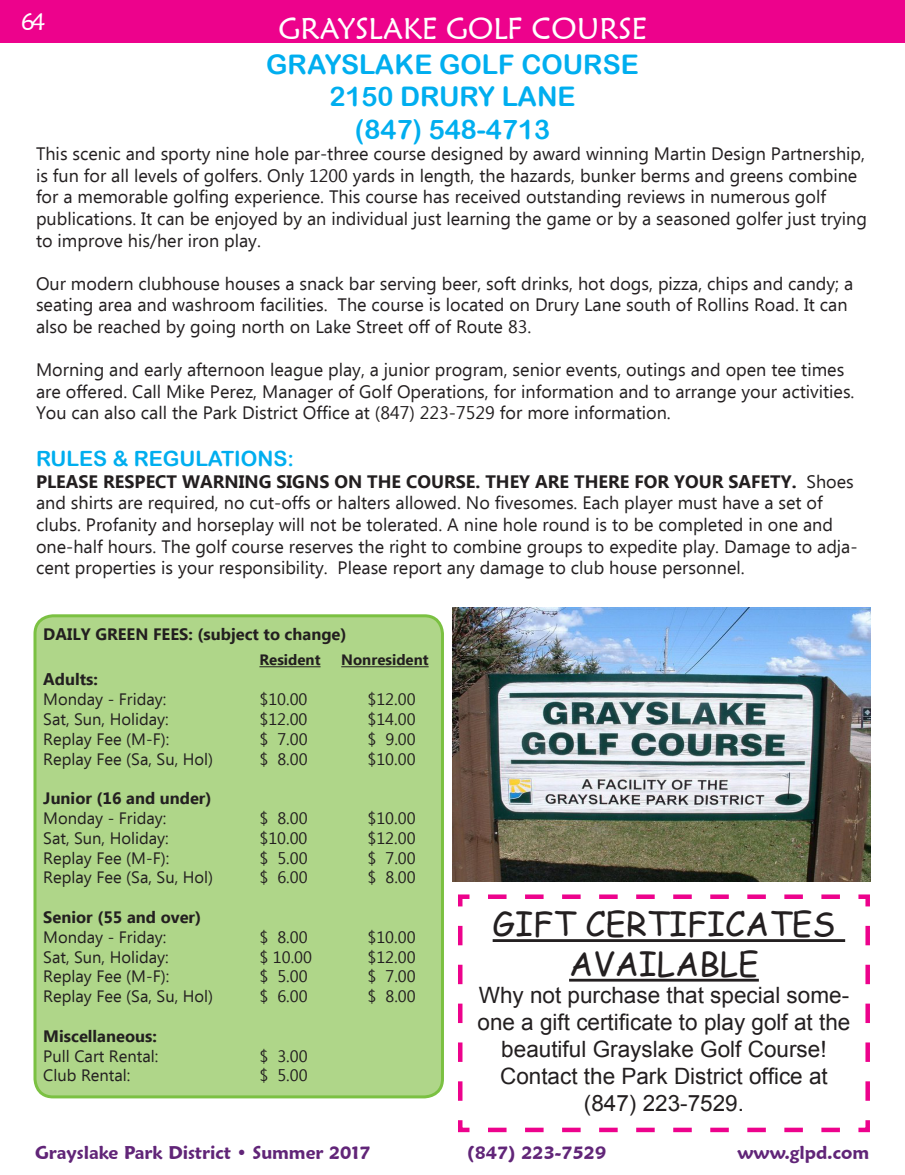
<style>
.page{position:relative;width:905px;height:1175px;background:#fff}
.page>*{position:absolute;margin:0;border:0;box-sizing:border-box;transform-origin:0 0}
.t1{font:33px/39.6px "Comic Sans MS";color:#231f20;text-align:center}
.t2{font:30px "Maiandra GD";color:#fff}
.t3{font:27px "Arial Rounded MT Bold";color:#00aeef}
.t4{font:24px "Maiandra GD";color:#fff}
.t5{font:22.5px/27px "Arial";color:#231f20;text-align:center}
.t6{font:21px "Arial Rounded MT Bold";color:#00aeef}
.t7{font:18px/21.6px "Ebrima";color:#231f20}
.t8{font:600 18px "Maiandra GD";color:#612578}
.t9{font:16.5px "Ebrima";color:#231f20}
.t10{font:700 16.5px "Ebrima";color:#231f20}
.t11{font:700 15px "Ebrima";color:#231f20}
.s1{font-weight:700}
</style>
<div class="page">
<div style="left:0;top:0;width:904px;height:43px;background:#ed028c"></div>
<div style="left:35px;top:616px;width:407px;height:480px;background:#afd689;border-radius:18px"></div>
<div style="left:33px;top:614px;width:411px;height:484px;border:3px solid #7bc142;border-radius:18px"></div>
<hr style="left:259px;top:666px;width:61px;height:1px;background:#231f20">
<hr style="left:341px;top:666px;width:87px;height:1px;background:#231f20">
<svg style="left:458px;top:894px;width:412px;height:239px"></svg>
<img style="left:453px;top:607px;width:417px;height:274px">
<hr style="left:492px;top:939px;width:353px;height:3px;background:#231f20">
<hr style="left:569px;top:978px;width:189px;height:3px;background:#231f20">
<p class="t4" style="left:21px;top:7px;width:26px">64</p>
<p class="t2" style="left:278px;top:10px;width:370px">GRAYSLAKE GOLF COURSE</p>
<p class="t3" style="left:266px;top:48px;width:374px">GRAYSLAKE GOLF COURSE</p>
<p class="t3" style="left:329px;top:81px;width:248px">2150 DRURY LANE</p>
<p class="t3" style="left:355px;top:113px;width:197px">(847) 548-4713</p>
<p class="t7" style="left:36px;top:144px;width:832px">This scenic and sporty nine hole par-three course designed by award winning Martin Design Partnership, is fun for all levels of golfers. Only 1200 yards in length, the hazards, bunker berms and greens combine for a memorable golfing experience. This course has received outstanding reviews in numerous golf publications. It can be enjoyed by an individual just learning the game or by a seasoned golfer just trying to improve his/her iron play.</p>
<p class="t7" style="left:36px;top:274px;width:818px">Our modern clubhouse houses a snack bar serving beer, soft drinks, hot dogs, pizza, chips and candy; a seating area and washroom facilities. The course is located on Drury Lane south of Rollins Road. It can also be reached by going north on Lake Street off of Route 83.</p>
<p class="t7" style="left:36px;top:360px;width:820px">Morning and early afternoon league play, a junior program, senior events, outings and open tee times are offered. Call Mike Perez, Manager of Golf Operations, for information and to arrange your activities.<br>You can also call the Park District Office at (847) 223-7529 for more information.</p>
<p class="t6" style="left:36px;top:446px;width:259px">RULES &amp; REGULATIONS:</p>
<p class="t7" style="left:36px;top:472px;width:823px"><span class="s1">PLEASE RESPECT WARNING SIGNS ON THE COURSE. THEY ARE THERE FOR YOUR SAFETY.</span> Shoes and shirts are required, no cut-offs or halters allowed. No fivesomes. Each player must have a set of clubs. Profanity and horseplay will not be tolerated. A nine hole round is to be completed in one and one-half hours. The golf course reserves the right to combine groups to expedite play. Damage to adja&shy;cent properties is your responsibility. Please report any damage to club house personnel.</p>
<p class="t10" style="left:43px;top:622px;width:305px">DAILY GREEN FEES: (subject to change)</p>
<p class="t11" style="left:259px;top:649px;width:63px">Resident</p>
<p class="t11" style="left:341px;top:649px;width:89px">Nonresident</p>
<p class="t10" style="left:43px;top:667px;width:56px">Adults:</p>
<p class="t9" style="left:43px;top:687px;width:125px">Monday - Friday:</p>
<p class="t9" style="left:259px;top:687px;width:50px">$10.00</p>
<p class="t9" style="left:367px;top:687px;width:50px">$12.00</p>
<p class="t9" style="left:43px;top:707px;width:127px">Sat, Sun, Holiday:</p>
<p class="t9" style="left:259px;top:707px;width:50px">$12.00</p>
<p class="t9" style="left:367px;top:707px;width:50px">$14.00</p>
<p class="t9" style="left:43px;top:727px;width:127px">Replay Fee (M-F):</p>
<p class="t9" style="left:259px;top:727px;width:50px">$ 7.00</p>
<p class="t9" style="left:367px;top:727px;width:50px">$ 9.00</p>
<p class="t9" style="left:43px;top:747px;width:171px">Replay Fee (Sa, Su, Hol)</p>
<p class="t9" style="left:259px;top:747px;width:50px">$ 8.00</p>
<p class="t9" style="left:367px;top:747px;width:50px">$10.00</p>
<p class="t10" style="left:43px;top:786px;width:170px">Junior (16 and under)</p>
<p class="t9" style="left:43px;top:806px;width:125px">Monday - Friday:</p>
<p class="t9" style="left:259px;top:806px;width:50px">$ 8.00</p>
<p class="t9" style="left:367px;top:806px;width:50px">$10.00</p>
<p class="t9" style="left:43px;top:826px;width:127px">Sat, Sun, Holiday:</p>
<p class="t9" style="left:259px;top:826px;width:50px">$10.00</p>
<p class="t9" style="left:367px;top:826px;width:50px">$12.00</p>
<p class="t9" style="left:43px;top:846px;width:127px">Replay Fee (M-F):</p>
<p class="t9" style="left:259px;top:846px;width:50px">$ 5.00</p>
<p class="t9" style="left:367px;top:846px;width:50px">$ 7.00</p>
<p class="t9" style="left:43px;top:865px;width:171px">Replay Fee (Sa, Su, Hol)</p>
<p class="t9" style="left:259px;top:865px;width:50px">$ 6.00</p>
<p class="t9" style="left:367px;top:865px;width:50px">$ 8.00</p>
<p class="t10" style="left:43px;top:904px;width:159px">Senior (55 and over)</p>
<p class="t9" style="left:43px;top:925px;width:125px">Monday - Friday:</p>
<p class="t9" style="left:259px;top:925px;width:50px">$ 8.00</p>
<p class="t9" style="left:367px;top:925px;width:50px">$10.00</p>
<p class="t9" style="left:43px;top:945px;width:127px">Sat, Sun, Holiday:</p>
<p class="t9" style="left:259px;top:945px;width:54px">$ 10.00</p>
<p class="t9" style="left:367px;top:945px;width:50px">$12.00</p>
<p class="t9" style="left:43px;top:964px;width:127px">Replay Fee (M-F):</p>
<p class="t9" style="left:259px;top:964px;width:50px">$ 5.00</p>
<p class="t9" style="left:367px;top:964px;width:50px">$ 7.00</p>
<p class="t9" style="left:43px;top:984px;width:171px">Replay Fee (Sa, Su, Hol)</p>
<p class="t9" style="left:259px;top:984px;width:50px">$ 6.00</p>
<p class="t9" style="left:367px;top:984px;width:50px">$ 8.00</p>
<p class="t10" style="left:43px;top:1023px;width:115px">Miscellaneous:</p>
<p class="t9" style="left:43px;top:1044px;width:116px">Pull Cart Rental:</p>
<p class="t9" style="left:259px;top:1044px;width:50px">$ 3.00</p>
<p class="t9" style="left:43px;top:1063px;width:89px">Club Rental:</p>
<p class="t9" style="left:259px;top:1063px;width:50px">$ 5.00</p>
<p class="t1" style="left:492px;top:903px;width:344px">GIFT CERTIFICATES<br>AVAILABLE</p>
<p class="t5" style="left:477px;top:981px;width:374px">Why not purchase that special some&shy;one a gift certificate to play golf at the beautiful Grayslake Golf Course!</p>
<p class="t5" style="left:500px;top:1062px;width:329px">Contact the Park District office at</p>
<p class="t5" style="left:584px;top:1089px;width:162px">(847) 223-7529.</p>
<p class="t8" style="left:35px;top:1141px;width:337px">Grayslake Park District • Summer 2017</p>
<p class="t8" style="left:467px;top:1141px;width:141px">(847) 223-7529</p>
<p class="t8" style="left:737px;top:1141px;width:133px">www.glpd.com</p>
</div>
